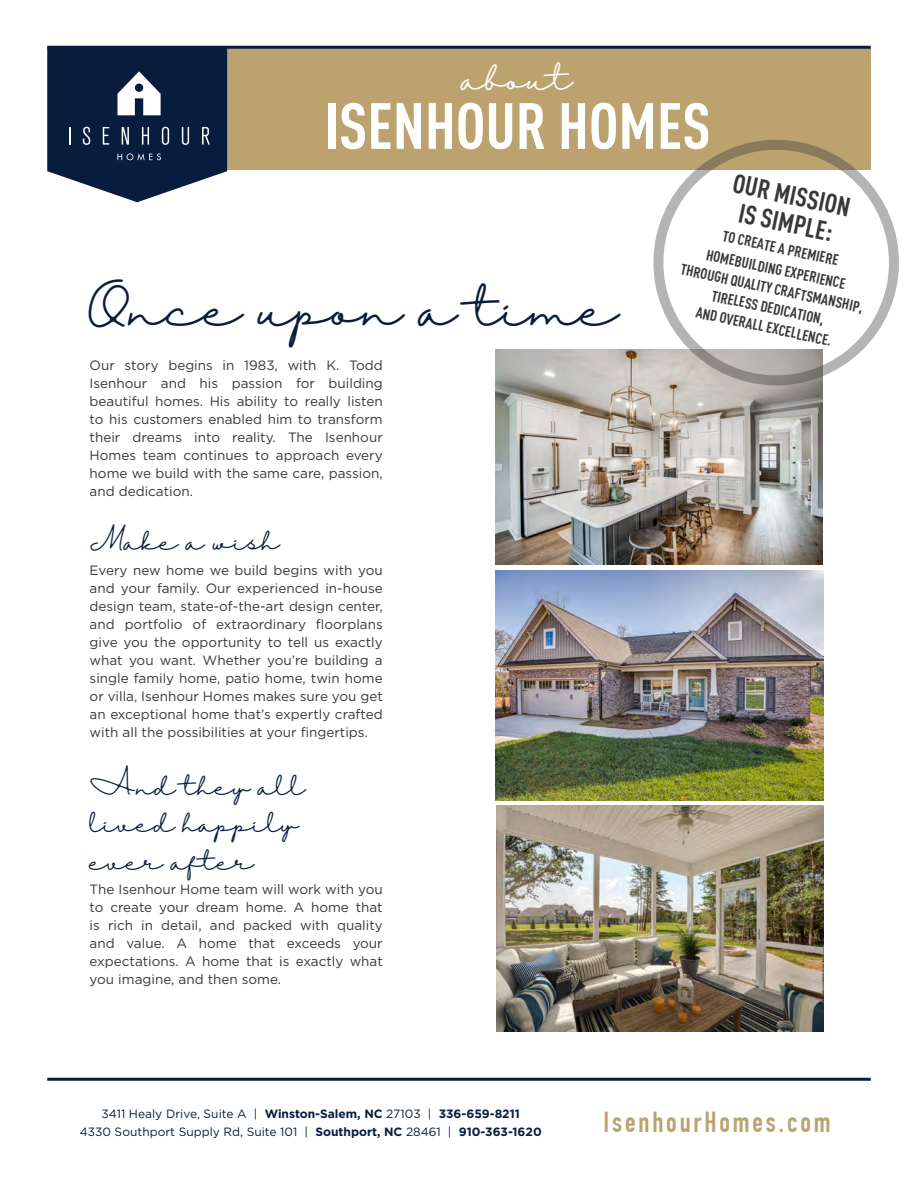
<style>
.page{position:relative;width:918px;height:1188px;background:#fff}
.page>*{position:absolute;margin:0;border:0;box-sizing:border-box;transform-origin:0 0}
.t1{font:700 64.2px "DIN Cond";color:#fff}
.t2{font:46.35px "Halimun";color:#081d3e}
.t3{font:30px "Halimun";color:#fff}
.t4{font:700 28.5px "DIN Condensed";letter-spacing:.1em;color:#bca26e}
.t5{font:700 26.55px/28px "DIN Cond";color:#373837;text-align:center}
.t6{font:22.5px/37.5px "Halimun";color:#081d3e}
.t7{font:700 15px/19.5px "DIN Cond";color:#373837;text-align:center}
.t8{font:13.5px/18px "Gotham";color:#373837;text-align:justify}
.t9{font:12px/18px "Gotham";color:#081d3e;text-align:center}
.s1{font-weight:700}
</style>
<div class="page">
<div style="left:200px;top:49px;width:671px;height:121px;background:#bca26e"></div>
<hr style="left:47px;top:1078px;width:824px;height:3px;background:#081d3e">
<img style="left:496px;top:571px;width:327px;height:230px">
<img style="left:495px;top:349px;width:328px;height:216px">
<img style="left:496px;top:806px;width:327px;height:225px">
<hr style="left:47px;top:46px;width:824px;height:3px;background:#081d3e">
<svg style="left:636px;top:140px;width:263px;height:251px"></svg>
<svg style="left:47px;top:47px;width:180px;height:155px"></svg>
<h3 class="t3" style="left:462px;top:62px;width:112px">about</h3>
<h1 class="t1" style="left:324px;top:87px;width:388px">ISENHOUR HOMES</h1>
<h2 class="t2" style="left:86px;top:283px;width:534px">Once upon a time</h2>
<p class="t8" style="left:90px;top:356px;width:295px">Our story begins in 1983, with K. Todd Isenhour and his passion for building beautiful homes. His ability to really listen to his customers enabled him to transform their dreams into reality. The Isenhour Homes team continues to approach every home we build with the same care, passion, and dedication.</p>
<h3 class="t6" style="left:90px;top:524px;width:225px">Make a wish...</h3>
<p class="t8" style="left:90px;top:561px;width:295px">Every new home we build begins with you and your family. Our experienced in-house design team, state-of-the-art design center, and portfolio of extraordinary floorplans give you the opportunity to tell us exactly what you want. Whether you’re building a single family home, patio home, twin home or villa, Isenhour Homes makes sure you get an exceptional home that’s expertly crafted with all the possibilities at your fingertips.</p>
<h3 class="t6" style="left:90px;top:768px;width:218px">And they all lived happily ever after</h3>
<p class="t8" style="left:90px;top:880px;width:295px">The Isenhour Home team will work with you to create your dream home. A home that is rich in detail, and packed with quality and value. A home that exceeds your expectations. A home that is exactly what you imagine, and then some.</p>
<h3 class="t5" style="left:737px;top:168px;width:121px;rotate:12deg">OUR MISSION<br>IS SIMPLE:</h3>
<p class="t7" style="left:713px;top:222px;width:143px;line-height:21.8px;rotate:12deg">TO CREATE A PREMIERE<br>HOMEBUILDING EXPERIENCE</p>
<p class="t7" style="left:683px;top:259px;width:188px;rotate:12deg">THROUGH QUALITY CRAFTSMANSHIP,<br>TIRELESS DEDICATION,<br>AND OVERALL EXCELLENCE.</p>
<p class="t9" style="left:80px;top:1105px;width:464px">3411 Healy Drive, Suite A | <span class="s1">Winston-Salem, NC</span> 27103 | <span class="s1">336-659-8211<br></span>4330 Southport Supply Rd, Suite 101 | <span class="s1">Southport, NC</span> 28461 | <span class="s1">910-363-1620</span></p>
<h3 class="t4" style="left:604px;top:1106px;width:229px">IsenhourHomes.com</h3>
</div>
